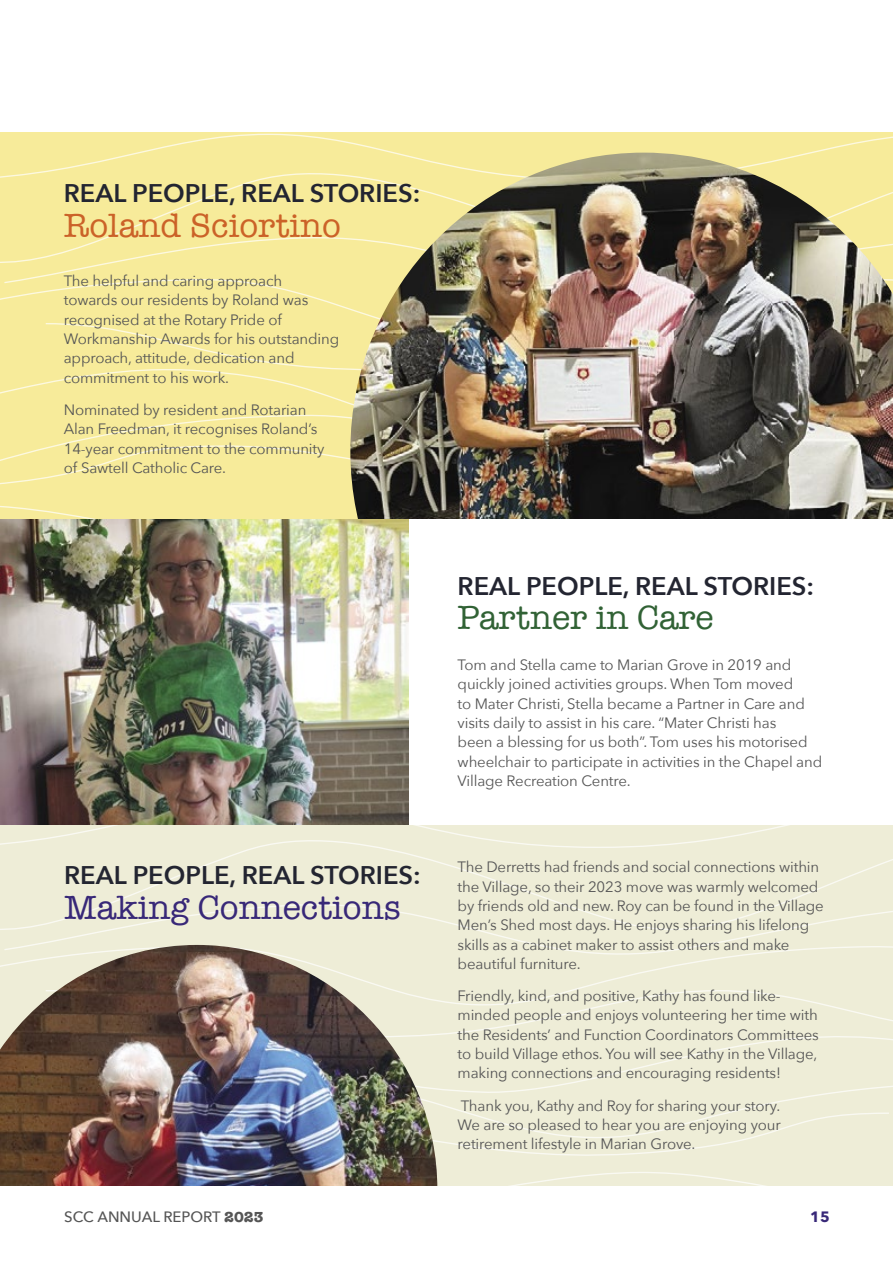
<style>
.page{position:relative;width:893px;height:1263px;background:#fff}
.page>*{position:absolute;margin:0;border:0;box-sizing:border-box;transform-origin:0 0}
.t1{font:34.5px "American Typewriter";color:#382878}
.t2{font:34.5px "American Typewriter";color:#cb6228}
.t3{font:34.5px "American Typewriter";color:#316235}
.t4{font:600 25.5px "Avenir Next";color:#232531}
.t5{font:15px/19.4px "Avenir Next";letter-spacing:-.01em;color:#555}
.t6{font:500 15px "Avenir Next";color:#555}
.t7{font:700 15px "Avenir Next";color:#382878}
.s1{font-family:"American Typewriter";font-weight:700}
</style>
<div class="page">
<div style="left:0;top:370px;width:350px;height:44px;background:#f7eb9a"></div>
<div style="left:0;top:414px;width:350px;height:82px;background:#f7eb9a"></div>
<div style="left:0;top:278px;width:350px;height:92px;background:#f7eb9a"></div>
<div style="left:44px;top:322px;width:306px;height:49px;background:#f7eb9a"></div>
<div style="left:0;top:500px;width:350px;height:19px;background:#f7eb9a"></div>
<svg style="left:3px;top:277px;width:347px;height:30px;background:#f7eb9d"></svg>
<div style="left:0;top:182px;width:350px;height:95px;background:#f7eb9a"></div>
<div style="left:0;top:132px;width:893px;height:50px;background:#f7eb9a"></div>
<img style="left:350px;top:153px;width:543px;height:366px">
<div style="left:437px;top:1038px;width:456px;height:43px;background:#eeedd7"></div>
<div style="left:437px;top:1081px;width:456px;height:82px;background:#eeedd7"></div>
<div style="left:437px;top:974px;width:456px;height:15px;background:#eeedd7"></div>
<div style="left:437px;top:989px;width:456px;height:49px;background:#eeedd7"></div>
<div style="left:437px;top:1167px;width:456px;height:19px;background:#eeedd7"></div>
<div style="left:3px;top:944px;width:890px;height:30px;background:#eeedd7"></div>
<div style="left:0;top:825px;width:893px;height:119px;background:#eeedd7"></div>
<img style="left:0;top:945px;width:437px;height:241px">
<img style="left:0;top:519px;width:408px;height:306px">
<h2 class="t4" style="left:64px;top:171px;width:358px">REAL PEOPLE, REAL STORIES:</h2>
<h1 class="t2" style="left:64px;top:199px;width:279px">Roland Sciortino</h1>
<p class="t5" style="left:64px;top:270px;width:277px">The helpful and caring approach towards our residents by Roland was recognised at the Rotary Pride of Workmanship Awards for his outstanding approach, attitude, dedication and commitment to his work.</p>
<p class="t5" style="left:64px;top:399px;width:262px">Nominated by resident and Rotarian Alan Freedman, it recognises Roland’s 14-year commitment to the community of Sawtell Catholic Care.</p>
<h2 class="t4" style="left:64px;top:853px;width:358px">REAL PEOPLE, REAL STORIES:</h2>
<h1 class="t1" style="left:64px;top:881px;width:338px">Making Connections</h1>
<h2 class="t4" style="left:458px;top:564px;width:358px">REAL PEOPLE, REAL STORIES:</h2>
<h1 class="t3" style="left:458px;top:591px;width:258px">Partner in Care</h1>
<p class="t5" style="left:458px;top:654px;width:366px">Tom and Stella came to Marian Grove in 2019 and quickly joined activities groups. When Tom moved<br>to Mater Christi, Stella became a Partner in Care and visits daily to assist in his care. “Mater Christi has<br>been a blessing for us both”. Tom uses his motorised wheelchair to participate in activities in the Chapel and Village Recreation Centre.</p>
<p class="t5" style="left:458px;top:857px;width:368px">The Derretts had friends and social connections within the Village, so their 2023 move was warmly welcomed by friends old and new. Roy can be found in the Village Men’s Shed most days. He enjoys sharing his lifelong skills as a cabinet maker to assist others and make beautiful furniture.</p>
<p class="t5" style="left:458px;top:985px;width:363px">Friendly, kind, and positive, Kathy has found like&shy;minded people and enjoys volunteering her time with the Residents’ and Function Coordinators Committees to build Village ethos. You will see Kathy in the Village, making connections and encouraging residents!</p>
<p class="t5" style="left:458px;top:1095px;width:325px;text-align:justify">Thank you, Kathy and Roy for sharing your story.<br>We are so pleased to hear you are enjoying your retirement lifestyle in Marian Grove.</p>
<p class="t6" style="left:64px;top:1204px;width:201px">SCC ANNUAL REPORT <span class="s1">2023</span></p>
<p class="t7" style="left:810px;top:1204px;width:21px">15</p>
</div>
